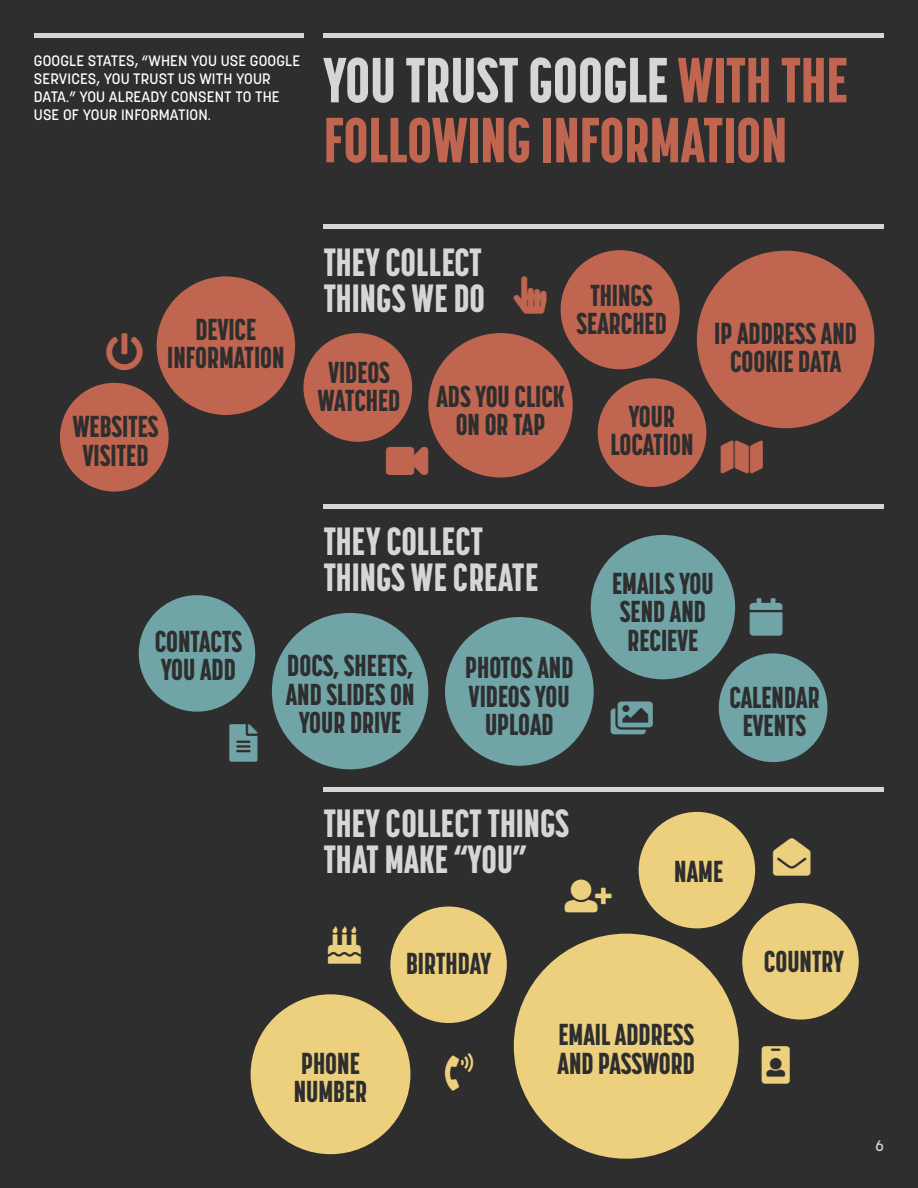
<style>
.page{position:relative;width:918px;height:1188px;background:#2e2e2f}
.page>*{position:absolute;margin:0;border:0;box-sizing:border-box;transform-origin:0 0}
.t1{font:800 63px/60px "Korolev Compressed";color:#c06550}
.t2{font:800 39px/36px "Korolev Compressed";color:#d6d6d6}
.t3{font:37.5px "Font Awesome 5 Free Solid";color:#ecd07e}
.t4{font:37.5px "Font Awesome 5 Free Solid";color:#70a4a6}
.t5{font:37.5px "Font Awesome 5 Free Solid";color:#c06550}
.t6{font:800 30px/28.5px "Korolev Compressed";color:#2e2e2f;text-align:center}
.t7{font:500 15px/18px "Korolev";letter-spacing:.01em;color:#fff}
.t8{font:500 15px "Korolev";color:#d6d6d6}
.s1{color:#d6d6d6}
</style>
<div class="page">
<hr style="left:324px;top:34px;width:560px;height:4px;background:#d6d6d6">
<hr style="left:324px;top:225px;width:560px;height:4px;background:#d6d6d6">
<hr style="left:324px;top:787px;width:560px;height:4px;background:#d6d6d6">
<div style="left:324px;top:504px;width:560px;height:5px;background:#d6d6d6"></div>
<hr style="left:34px;top:34px;width:269px;height:4px;background:#d6d6d6">
<div style="left:251px;top:994px;width:159px;height:160px;background:#ecd07e;border-radius:50%"></div>
<div style="left:591px;top:535px;width:144px;height:144px;background:#70a4a6;border-radius:50%"></div>
<div style="left:428px;top:333px;width:145px;height:144px;background:#c06550;border-radius:50%"></div>
<div style="left:445px;top:617px;width:149px;height:149px;background:#70a4a6;border-radius:50%"></div>
<div style="left:514px;top:934px;width:225px;height:225px;background:#ecd07e;border-radius:50%"></div>
<div style="left:697px;top:251px;width:177px;height:177px;background:#c06550;border-radius:50%"></div>
<div style="left:272px;top:613px;width:156px;height:156px;background:#70a4a6;border-radius:50%"></div>
<div style="left:639px;top:812px;width:116px;height:116px;background:#ecd07e;border-radius:50%"></div>
<div style="left:742px;top:903px;width:117px;height:117px;background:#ecd07e;border-radius:50%"></div>
<div style="left:719px;top:653px;width:108px;height:109px;background:#70a4a6;border-radius:50%"></div>
<div style="left:598px;top:378px;width:108px;height:109px;background:#c06550;border-radius:50%"></div>
<div style="left:303px;top:333px;width:109px;height:109px;background:#c06550;border-radius:50%"></div>
<div style="left:60px;top:383px;width:109px;height:109px;background:#c06550;border-radius:50%"></div>
<div style="left:157px;top:276px;width:138px;height:139px;background:#c06550;border-radius:50%"></div>
<div style="left:139px;top:595px;width:116px;height:117px;background:#70a4a6;border-radius:50%"></div>
<div style="left:561px;top:250px;width:119px;height:119px;background:#c06550;border-radius:50%"></div>
<div style="left:390px;top:907px;width:117px;height:116px;background:#ecd07e;border-radius:50%"></div>
<p class="t7" style="left:34px;top:52px;width:268px">GOOGLE STATES, “WHEN YOU USE GOOGLE<br>SERVICES, YOU TRUST US WITH YOUR<br>DATA.” YOU ALREADY CONSENT TO THE<br>USE OF YOUR INFORMATION.</p>
<h1 class="t1" style="left:324px;top:49px;width:526px"><span class="s1">YOU TRUST GOOGLE</span> WITH THE<br>FOLLOWING INFORMATION</h1>
<p class="t6" style="left:167px;top:314px;width:119px">DEVICE<br>INFORMATION</p>
<p class="t6" style="left:73px;top:412px;width:87px">WEBSITES<br>VISITED</p>
<h2 class="t2" style="left:324px;top:243px;width:163px">THEY COLLECT<br>THINGS WE DO</h2>
<p class="t5" style="left:514px;top:276px;width:34px">■□■▼</p>
<p class="t6" style="left:318px;top:358px;width:84px">VIDEOS<br>WATCHED</p>
<p class="t6" style="left:436px;top:382px;width:130px">ADS YOU CLICK<br>ON OR TAP</p>
<p class="t6" style="left:576px;top:281px;width:92px">THINGS<br>SEARCHED</p>
<p class="t6" style="left:610px;top:401px;width:85px">YOUR<br>LOCATION</p>
<p class="t6" style="left:714px;top:318px;width:144px">IP ADDRESS AND<br>COOKIE DATA</p>
<p class="t6" style="left:155px;top:626px;width:89px;text-align:left">CONTACTS<br>YOU ADD</p>
<p class="t4" style="left:230px;top:724px;width:30px">●●▼</p>
<h2 class="t2" style="left:324px;top:523px;width:216px">THEY COLLECT<br>THINGS WE CREATE</h2>
<p class="t6" style="left:286px;top:651px;width:130px">DOCS, SHEETS,<br>AND SLIDES ON<br>YOUR DRIVE</p>
<p class="t6" style="left:465px;top:653px;width:110px">PHOTOS AND<br>VIDEOS YOU<br>UPLOAD</p>
<p class="t6" style="left:612px;top:568px;width:103px;text-align:left">EMAILS YOU<br>SEND AND<br>RECIEVE</p>
<p class="t4" style="left:750px;top:598px;width:34px">●■</p>
<p class="t6" style="left:729px;top:682px;width:92px">CALENDAR<br>EVENTS</p>
<h2 class="t2" style="left:324px;top:805px;width:247px">THEY COLLECT THINGS<br>THAT MAKE “YOU”</h2>
<p class="t6" style="left:406px;top:948px;width:86px">BIRTHDAY</p>
<p class="t3" style="left:565px;top:877px;width:48px">◆▲●◆▲</p>
<p class="t6" style="left:674px;top:857px;width:50px">NAME</p>
<p class="t6" style="left:294px;top:1049px;width:75px;text-align:left">PHONE<br>NUMBER</p>
<p class="t3" style="left:445px;top:1053px;width:30px">□■□●◆</p>
<p class="t6" style="left:558px;top:1020px;width:139px;text-align:left">EMAIL ADDRESS<br>AND PASSWORD</p>
<p class="t3" style="left:773px;top:838px;width:39px">■❖●□■</p>
<p class="t6" style="left:764px;top:946px;width:81px">COUNTRY</p>
<p class="t8" style="left:876px;top:1137px;width:10px">6</p>
</div>
